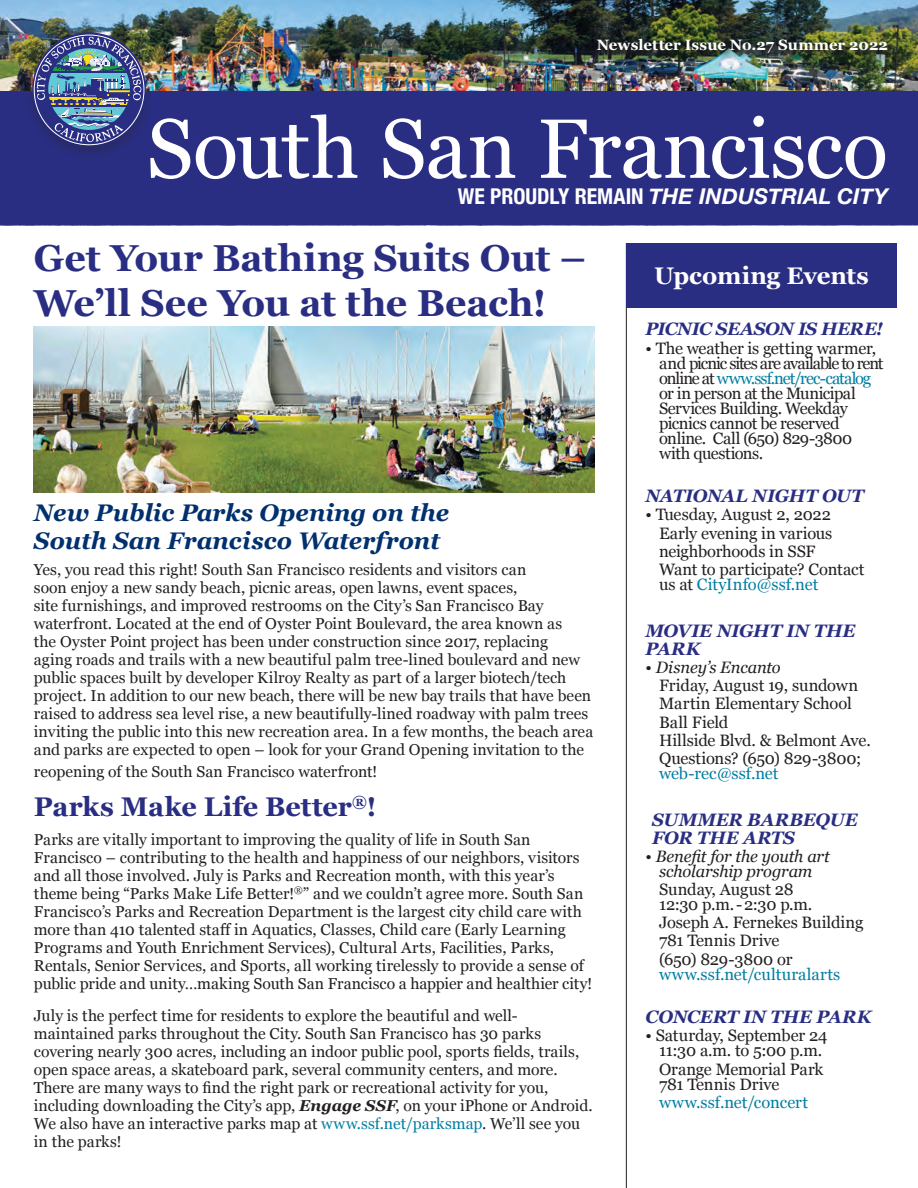
<style>
.page{position:relative;width:918px;height:1188px;background:#fff}
.page>*{position:absolute;margin:0;border:0;box-sizing:border-box;transform-origin:0 0}
.t1{font:84px "Georgia";letter-spacing:-.01em;color:#fff}
.Body_Text_Style{font:700 37.5px "Georgia";letter-spacing:-.005em;color:#2a2e82}
.Body_Text_Style-2{font:700 27px "Georgia";letter-spacing:-.005em;color:#2a2e82}
.Page_titles{font:italic 700 24px "Georgia";letter-spacing:-.005em;color:#00306d}
.Page_titles-2{font:700 24px "Georgia";letter-spacing:-.01em;color:#fff}
.t2{font:italic 700 21.75px "Helvetica Neue";color:#fff}
.Page_titles-3{font:italic 700 18px/18px "Georgia";letter-spacing:-.015em;color:#2a2e82}
.Page_titles-4{font:16.5px/15px "Georgia";letter-spacing:-.015em;color:#231f20}
.Page_titles-5{font:16.5px/15px "Georgia";letter-spacing:-.035em;color:#231f20}
.Page_titles-6{font:16.5px "Georgia";letter-spacing:.005em;color:#007ea2}
.Page_titles-7{font:italic 16.5px "Georgia";letter-spacing:-.01em;color:#231f20}
.Page_titles-8{font:16.5px "Georgia";letter-spacing:.005em;color:#231f20}
.Page_titles-9{font:15.75px/18px "Georgia";letter-spacing:.005em;color:#231f20}
.t3{font:700 15px "Georgia";letter-spacing:.005em;color:#fff}
.s1{font-style:normal;font-stretch:condensed}
.s2{color:#007ea2}
.s3{font-style:normal}
.s4{font-weight:700;font-style:italic}
</style>
<div class="page">
<img style="left:0;top:0;width:918px;height:92px">
<div style="left:0;top:92px;width:918px;height:133px;background:#2a2e82"></div>
<div style="left:25px;top:32px;width:128px;height:128px;background:#231f20;opacity:.25"></div>
<img style="left:32px;top:32px;width:114px;height:114px">
<div style="left:594px;top:35px;width:304px;height:28px;background:#231f20;opacity:.8"></div>
<hr style="left:626px;top:243px;width:1px;height:945px;background:#231f20">
<div style="left:626px;top:243px;width:271px;height:65px;background:#2a2e82"></div>
<img style="left:34px;top:327px;width:560px;height:165px">
<p class="t3" style="left:597px;top:33px;width:293px">Newsletter Issue No.27 Summer 2022</p>
<p class="t1" style="left:147px;top:88px;width:743px">South San Francisco</p>
<p class="t2" style="left:458px;top:179px;width:432px"><span class="s1">WE PROUDLY REMAIN</span> THE INDUSTRIAL CITY</p>
<p class="Body_Text_Style" style="left:34px;top:230px;width:554px">Get Your Bathing Suits Out –</p>
<p class="Body_Text_Style" style="left:34px;top:275px;width:514px">We’ll See You at the Beach!</p>
<p class="Page_titles-2" style="left:654px;top:258px;width:216px">Upcoming Events</p>
<p class="Page_titles-3" style="left:646px;top:319px;width:239px">PICNIC SEASON IS HERE!</p>
<p class="Page_titles-5" style="left:659px;top:340px;width:226px;text-indent:-13px">• The weather is getting warmer, and picnic sites are available to rent online at <span class="s2">www.ssf.net/rec-catalog </span>or in person at the Municipal<br>Services Building. Weekday picnics cannot be reserved online. Call (650) 829-3800 with questions.</p>
<p class="Page_titles-3" style="left:646px;top:486px;width:220px">NATIONAL NIGHT OUT</p>
<p class="Page_titles-4" style="left:646px;top:506px;width:187px">• Tuesday, August 2, 2022</p>
<p class="Page_titles-4" style="left:659px;top:525px;width:175px">Early evening in various</p>
<p class="Page_titles-4" style="left:659px;top:543px;width:158px">neighborhoods in SSF</p>
<p class="Page_titles-4" style="left:659px;top:561px;width:207px">Want to participate? Contact us at <span class="s2">CityInfo@ssf.net</span></p>
<p class="Page_titles-3" style="left:646px;top:620px;width:211px">MOVIE NIGHT IN THE<br>PARK</p>
<p class="Page_titles-7" style="left:646px;top:655px;width:137px"><span class="s3">•</span> Disney’s Encanto</p>
<p class="Page_titles-4" style="left:659px;top:677px;width:201px">Friday, August 19, sundown</p>
<p class="Page_titles-8" style="left:659px;top:692px;width:194px">Martin Elementary School</p>
<p class="Page_titles-4" style="left:659px;top:714px;width:71px">Ball Field</p>
<p class="Page_titles-4" style="left:659px;top:732px;width:213px">Hillside Blvd. &amp; Belmont Ave.</p>
<p class="Page_titles-4" style="left:659px;top:750px;width:204px">Questions? (650) 829-3800;</p>
<p class="Page_titles-6" style="left:659px;top:761px;width:121px">web-rec@ssf.net</p>
<p class="Page_titles-3" style="left:652px;top:809px;width:207px">SUMMER BARBEQUE<br>FOR THE ARTS</p>
<p class="Page_titles-7" style="left:646px;top:844px;width:186px"><span class="s3">•</span> Benefit for the youth art</p>
<p class="Page_titles-7" style="left:659px;top:859px;width:155px">scholarship program</p>
<p class="Page_titles-4" style="left:659px;top:881px;width:136px">Sunday, August 28</p>
<p class="Page_titles-4" style="left:659px;top:896px;width:155px">12:30 p.m.-2:30 p.m.</p>
<p class="Page_titles-4" style="left:659px;top:914px;width:206px">Joseph A. Fernekes Building</p>
<p class="Page_titles-4" style="left:659px;top:933px;width:122px">781 Tennis Drive</p>
<p class="Page_titles-4" style="left:659px;top:951px;width:135px">(650) 829-3800 or</p>
<p class="Page_titles-6" style="left:659px;top:962px;width:183px">www.ssf.net/culturalarts</p>
<p class="Page_titles-3" style="left:646px;top:1007px;width:228px">CONCERT IN THE PARK</p>
<p class="Page_titles-4" style="left:646px;top:1028px;width:184px">• Saturday, September 24</p>
<p class="Page_titles-4" style="left:659px;top:1043px;width:165px">11:30 a.m. to 5:00 p.m.</p>
<p class="Page_titles-4" style="left:659px;top:1061px;width:166px">Orange Memorial Park</p>
<p class="Page_titles-4" style="left:659px;top:1076px;width:122px">781 Tennis Drive</p>
<p class="Page_titles-6" style="left:659px;top:1090px;width:151px">www.ssf.net/concert</p>
<p class="Page_titles" style="left:34px;top:494px;width:417px">New Public Parks Opening on the</p>
<p class="Page_titles" style="left:34px;top:523px;width:408px">South San Francisco Waterfront</p>
<p class="Page_titles-9" style="left:34px;top:560px;width:561px">Yes, you read this right! South San Francisco residents and visitors can<br>soon enjoy a new sandy beach, picnic areas, open lawns, event spaces,<br>site furnishings, and improved restrooms on the City’s San Francisco Bay waterfront. Located at the end of Oyster Point Boulevard, the area known as<br>the Oyster Point project has been under construction since 2017, replacing<br>aging roads and trails with a new beautiful palm tree-lined boulevard and new public spaces built by developer Kilroy Realty as part of a larger biotech/tech project. In addition to our new beach, there will be new bay trails that have been raised to address sea level rise, a new beautifully-lined roadway with palm trees inviting the public into this new recreation area. In a few months, the beach area and parks are expected to open – look for your Grand Opening invitation to the</p>
<p class="Page_titles-9" style="left:34px;top:762px;width:345px">reopening of the South San Francisco waterfront!</p>
<p class="Body_Text_Style-2" style="left:34px;top:786px;width:344px">Parks Make Life Better<sup>®</sup>!</p>
<p class="Page_titles-9" style="left:34px;top:830px;width:560px">Parks are vitally important to improving the quality of life in South San Francisco – contributing to the health and happiness of our neighbors, visitors and all those involved. July is Parks and Recreation month, with this year’s theme being “Parks Make Life Better!<sup>®</sup>” and we couldn’t agree more. South San Francisco’s Parks and Recreation Department is the largest city child care with more than 410 talented staff in Aquatics, Classes, Child care (Early Learning Programs and Youth Enrichment Services), Cultural Arts, Facilities, Parks, Rentals, Senior Services, and Sports, all working tirelessly to provide a sense of public pride and unity…making South San Francisco a happier and healthier city!</p>
<p class="Page_titles-9" style="left:34px;top:1006px;width:560px">July is the perfect time for residents to explore the beautiful and well&shy;maintained parks throughout the City. South San Francisco has 30 parks covering nearly 300 acres, including an indoor public pool, sports fields, trails, open space areas, a skateboard park, several community centers, and more.<br>There are many ways to find the right park or recreational activity for you, including downloading the City’s app, <span class="s4">Engage SSF</span>, on your iPhone or Android.<br>We also have an interactive parks map at <span class="s2">www.ssf.net/parksmap</span>. We’ll see you in the parks!</p>
</div>
